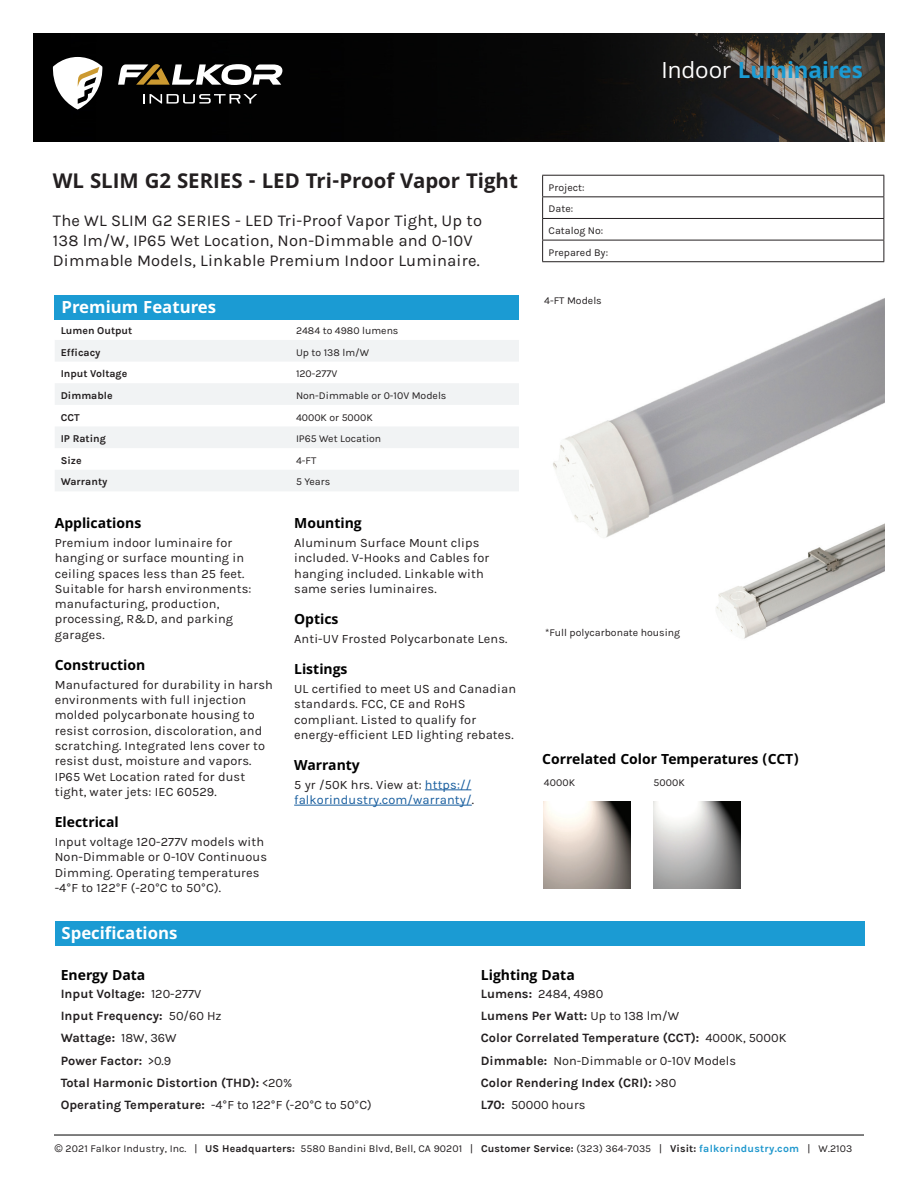
<style>
.page{position:relative;width:918px;height:1188px;background:#fff}
.page>*{position:absolute;margin:0;border:0;box-sizing:border-box;transform-origin:0 0}
.t1{font:700 24px "Khula";color:#1b9bd3}
.FI-Title{font:700 21.9px "Khula";color:#231f20}
.FI-Title_Bar{font:700 18px "Khula";color:#fff}
.FI-Subtitle{font:16.5px/19.8px "Karla";letter-spacing:.01em;color:#231f20}
.FI-Header{font:700 15px "Khula";color:#000}
.FI-Normal_P{font:12.75px/15.3px "Karla";letter-spacing:.01em;color:#231f20}
.FI-Non-Bullets{font:700 12.75px "Karla";color:#231f20}
.FI-Non-Bullets-2{font:12.75px "Karla";color:#231f20}
.FI-Normal_P-2{font:12.75px/15.3px "Karla";letter-spacing:.01em;color:#175d9e}
.Captions{font:10.5px "Karla";color:#231f20}
.t2{font:700 10.5px "Karla";color:#231f20}
.FI-Tags{font:10.5px "Karla";letter-spacing:.01em;color:#231f20}
.s1{font-weight:400;color:#fff}
.s2{font-family:"Arial Narrow";font-size:12px}
.s3{color:#231f20}
.s4{font-weight:400}
.s5{font-family:"Arial Narrow";font-weight:400;font-size:12px}
.s6{font-weight:700}
.s7{font-family:"Arial"}
.s8{font-weight:700;color:#1e97cd}
</style>
<div class="page">
<hr style="left:54px;top:1135px;width:810px;height:1px;background:#000">
<img style="left:553px;top:298px;width:331px;height:341px">
<img style="left:34px;top:34px;width:850px;height:108px">
<hr style="left:542px;top:175px;width:342px;height:1px;background:#231f20">
<hr style="left:542px;top:196px;width:342px;height:1px;background:#231f20">
<hr style="left:542px;top:218px;width:342px;height:1px;background:#231f20">
<hr style="left:542px;top:240px;width:342px;height:1px;background:#231f20">
<svg style="left:542px;top:176px;width:1px;height:85px"></svg>
<svg style="left:884px;top:176px;width:1px;height:85px"></svg>
<hr style="left:542px;top:261px;width:342px;height:1px;background:#231f20">
<svg style="left:55px;top:340px;width:464px;height:151px;fill:#f1f3f4"></svg>
<div style="left:55px;top:295px;width:464px;height:25px;background:#1b9bd3"></div>
<svg style="left:53px;top:57px;width:50px;height:53px"></svg>
<svg style="left:143px;top:94px;width:114px;height:10px"></svg>
<svg style="left:118px;top:64px;width:164px;height:21px"></svg>
<hr style="left:425px;top:790px;width:46px;height:1px;background:#175d9e">
<hr style="left:294px;top:805px;width:178px;height:1px;background:#175d9e">
<div style="left:55px;top:921px;width:810px;height:25px;background:#1b9bd3"></div>
<img style="left:544px;top:802px;width:87px;height:87px">
<img style="left:653px;top:802px;width:87px;height:87px">
<p class="t1" style="left:662px;top:59px;width:203px"><span class="s1">Indoor</span> Luminaires</p>
<p class="FI-Title" style="left:53px;top:171px;width:466px">WL SLIM G2 SERIES - LED Tri-Proof Vapor Tight</p>
<p class="FI-Subtitle" style="left:53px;top:211px;width:431px">The WL SLIM G2 SERIES - LED Tri-Proof Vapor Tight, Up to</p>
<p class="FI-Subtitle" style="left:53px;top:231px;width:428px">138 lm/W, IP65 Wet Location, Non-Dimmable and 0-10V<br>Dimmable Models, Linkable Premium Indoor Luminaire.</p>
<p class="FI-Title_Bar" style="left:62px;top:299px;width:156px">Premium Features</p>
<p class="t2" style="left:61px;top:324px;width:73px">Lumen Output</p>
<p class="Captions" style="left:296px;top:325px;width:104px">2484 to 4980 lumens</p>
<p class="t2" style="left:61px;top:346px;width:41px">Efficacy</p>
<p class="Captions" style="left:296px;top:346px;width:75px">Up to 138 lm/W</p>
<p class="t2" style="left:61px;top:368px;width:68px">Input Voltage</p>
<p class="Captions" style="left:296px;top:368px;width:43px">120-277V</p>
<p class="t2" style="left:61px;top:389px;width:53px">Dimmable</p>
<p class="Captions" style="left:296px;top:390px;width:152px">Non-Dimmable or 0-10V Models</p>
<p class="t2" style="left:61px;top:411px;width:20px">CCT</p>
<p class="Captions" style="left:296px;top:411px;width:78px">4000K or 5000K</p>
<p class="t2" style="left:61px;top:433px;width:47px">IP Rating</p>
<p class="Captions" style="left:296px;top:433px;width:87px">IP65 Wet Location</p>
<p class="t2" style="left:61px;top:454px;width:22px">Size</p>
<p class="Captions" style="left:296px;top:455px;width:22px">4-FT</p>
<p class="t2" style="left:61px;top:476px;width:48px">Warranty</p>
<p class="Captions" style="left:296px;top:476px;width:36px">5 Years</p>
<p class="FI-Header" style="left:55px;top:517px;width:88px">Applications</p>
<p class="FI-Normal_P" style="left:55px;top:535px;width:198px">Premium indoor luminaire for hanging or surface mounting in ceiling spaces less than 25 feet.<br>Suitable for harsh environments: manufacturing, production, processing, R&amp;D, and parking garages.</p>
<p class="FI-Header" style="left:55px;top:659px;width:92px">Construction</p>
<p class="FI-Normal_P" style="left:55px;top:677px;width:220px">Manufactured for durability in harsh environments with full injection molded polycarbonate housing to resist corrosion, discoloration, and scratching. Integrated lens cover to resist dust, moisture and vapors.<br>IP65 Wet Location rated for dust tight, water jets: IEC 60529.</p>
<p class="FI-Header" style="left:55px;top:816px;width:66px">Electrical</p>
<p class="FI-Normal_P" style="left:55px;top:834px;width:214px">Input voltage 120-277V models with Non-Dimmable or 0-10V Continuous Dimming. Operating temperatures -4<span class="s2">°</span>F to 122<span class="s2">°</span>F (-20<span class="s2">°</span>C to 50<span class="s2">°</span>C).</p>
<p class="FI-Title_Bar" style="left:62px;top:925px;width:117px">Specifications</p>
<p class="FI-Header" style="left:294px;top:517px;width:69px">Mounting</p>
<p class="FI-Normal_P" style="left:294px;top:535px;width:197px">Aluminum Surface Mount clips included. V-Hooks and Cables for hanging included. Linkable with same series luminaires.</p>
<p class="FI-Header" style="left:294px;top:613px;width:46px">Optics</p>
<p class="FI-Normal_P" style="left:294px;top:631px;width:215px">Anti-UV Frosted Polycarbonate Lens.</p>
<p class="FI-Header" style="left:294px;top:663px;width:55px">Listings</p>
<p class="FI-Normal_P" style="left:294px;top:681px;width:223px">UL certified to meet US and Canadian standards. FCC, CE and RoHS compliant. Listed to qualify for energy-efficient LED lighting rebates.</p>
<p class="FI-Header" style="left:294px;top:759px;width:67px">Warranty</p>
<p class="FI-Normal_P-2" style="left:294px;top:777px;width:181px"><span class="s3">5 yr /50K hrs. View at:</span> https:// falkorindustry.com/warranty/<span class="s3">.</span></p>
<p class="Captions" style="left:549px;top:182px;width:38px">Project:</p>
<p class="Captions" style="left:549px;top:203px;width:26px">Date:</p>
<p class="Captions" style="left:549px;top:225px;width:56px">Catalog No:</p>
<p class="Captions" style="left:549px;top:246px;width:61px">Prepared By:</p>
<p class="Captions" style="left:544px;top:295px;width:59px">4-FT Models</p>
<p class="Captions" style="left:545px;top:627px;width:136px">*Full polycarbonate housing</p>
<p class="FI-Header" style="left:542px;top:752px;width:258px">Correlated Color Temperatures (CCT)</p>
<p class="FI-Tags" style="left:544px;top:776px;width:33px">4000K</p>
<p class="FI-Tags" style="left:653px;top:776px;width:33px">5000K</p>
<p class="FI-Header" style="left:61px;top:968px;width:86px">Energy Data</p>
<p class="FI-Non-Bullets" style="left:61px;top:987px;width:142px">Input Voltage: <span class="s4">120-277V</span></p>
<p class="FI-Non-Bullets" style="left:61px;top:1009px;width:162px">Input Frequency: <span class="s4">50/60 Hz</span></p>
<p class="FI-Non-Bullets" style="left:61px;top:1031px;width:117px">Wattage: <span class="s4">18W, 36W</span></p>
<p class="FI-Non-Bullets" style="left:61px;top:1053px;width:112px">Power Factor: <span class="s4">&gt;0.9</span></p>
<p class="FI-Non-Bullets" style="left:61px;top:1075px;width:233px">Total Harmonic Distortion (THD): <span class="s4">&lt;20%</span></p>
<p class="FI-Non-Bullets" style="left:61px;top:1097px;width:312px">Operating Temperature: <span class="s4">-4</span><span class="s5">°</span><span class="s4">F to 122</span><span class="s5">°</span><span class="s4">F (-20</span><span class="s5">°</span><span class="s4">C to 50</span><span class="s5">°</span><span class="s4">C)</span></p>
<p class="FI-Header" style="left:481px;top:968px;width:95px">Lighting Data</p>
<p class="FI-Non-Bullets-2" style="left:481px;top:987px;width:124px"><span class="s6">Lumens:</span> 2484, 4980</p>
<p class="FI-Non-Bullets" style="left:481px;top:1009px;width:200px">Lumens Per Watt: <span class="s4">Up to 138 lm/W</span></p>
<p class="FI-Non-Bullets" style="left:481px;top:1031px;width:307px">Color Correlated Temperature (CCT): <span class="s4">4000K, 5000K</span></p>
<p class="FI-Non-Bullets-2" style="left:481px;top:1053px;width:257px"><span class="s6">Dimmable:</span> Non-Dimmable or 0-10V Models</p>
<p class="FI-Non-Bullets" style="left:481px;top:1075px;width:197px">Color Rendering Index (CRI): <span class="s4">&gt;80</span></p>
<p class="FI-Non-Bullets-2" style="left:481px;top:1097px;width:106px"><span class="s6">L70:</span> 50000 hours</p>
<p class="Captions" style="left:55px;top:1142px;width:799px"><span class="s7">©</span> 2021 Falkor Industry, Inc. | <span class="s6">US Headquarters:</span> 5580 Bandini Blvd, Bell, CA 90201 | <span class="s6">Customer Service:</span> (323) 364-7035 | <span class="s6">Visit:</span> <span class="s8">falkorindustry.com</span> | W.2103</p>
</div>
